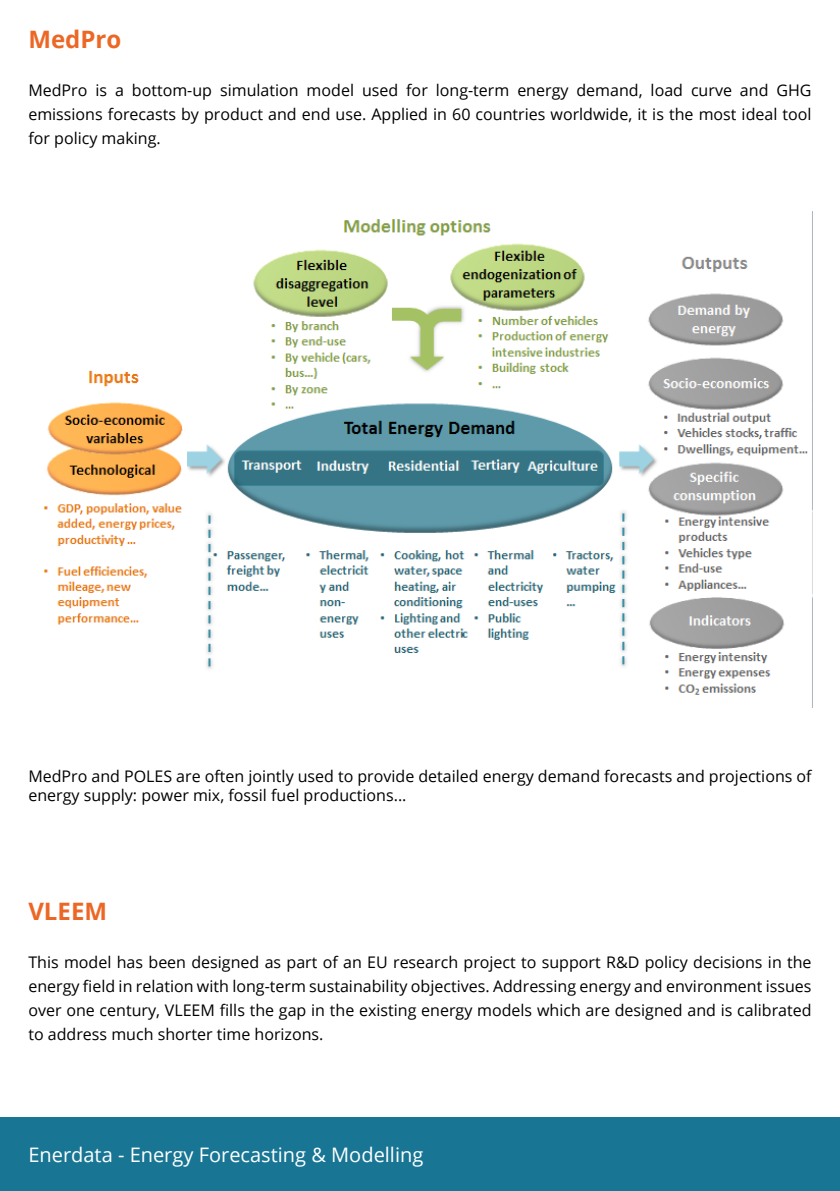
<style>
.page{position:relative;width:840px;height:1191px;background:#fff}
.page>*{position:absolute;margin:0;border:0;box-sizing:border-box;transform-origin:0 0}
.t1{font:700 24px "Open Sans";color:#ec6725}
.t2{font:20px "Open Sans";color:#fff}
.t3{font:16px/24px "Open Sans";color:#000;text-align:justify}
</style>
<div class="page">
<div style="left:0;top:1117px;width:839px;height:74px;background:#187694"></div>
<img style="left:43px;top:219px;width:765px;height:476px">
<h1 class="t1" style="left:28px;top:22px;width:94px">MedPro</h1>
<p class="t3" style="left:28px;top:78px;width:784px">MedPro is a bottom-up simulation model used for long-term energy demand, load curve and GHG emissions forecasts by product and end use. Applied in 60 countries worldwide, it is the most ideal tool for policy making.</p>
<p class="t3" style="left:28px;top:766px;width:784px;line-height:19.2px">MedPro and POLES are often jointly used to provide detailed energy demand forecasts and projections of energy supply: power mix, fossil fuel productions...</p>
<h1 class="t1" style="left:28px;top:894px;width:80px">VLEEM</h1>
<p class="t3" style="left:28px;top:949px;width:784px">This model has been designed as part of an EU research project to support R&amp;D policy decisions in the energy field in relation with long-term sustainability objectives. Addressing energy and environment issues over one century, VLEEM fills the gap in the existing energy models which are designed and is calibrated to address much shorter time horizons.</p>
<p class="t2" style="left:28px;top:1140px;width:396px">Enerdata - Energy Forecasting &amp; Modelling</p>
</div>
